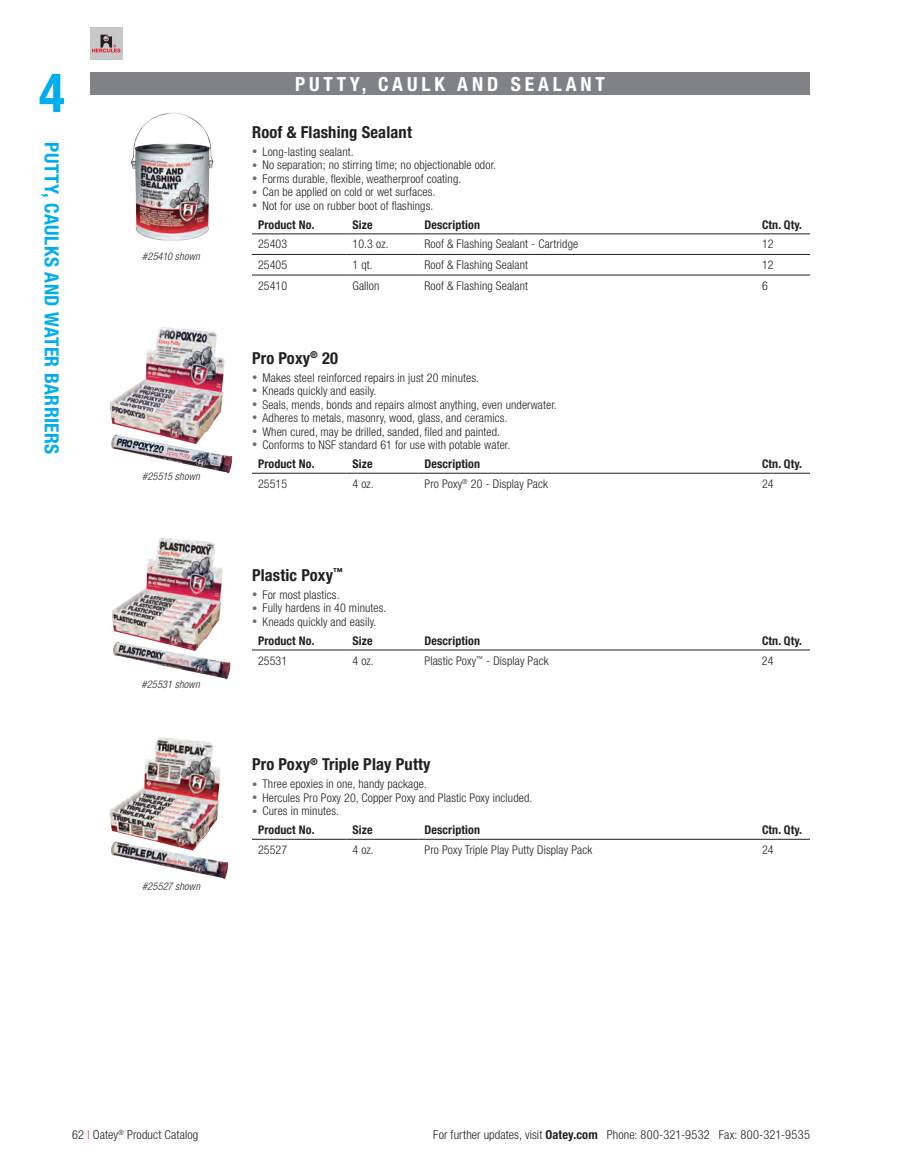
<style>
.page{position:relative;width:918px;height:1175px;background:#fff}
.page>*{position:absolute;margin:0;border:0;box-sizing:border-box;transform-origin:0 0}
.t1{font:700 condensed 54px "Helvetica Neue LT Std";color:#00aeef}
.t2{font:700 condensed 19.5px "Helvetica Neue LT Std";letter-spacing:.02em;color:#00aeef}
.AM-ProductSegment{font:700 condensed 19.5px "Helvetica Neue LT Std";letter-spacing:.2em;color:#fff}
.AM-ProductName{font:700 condensed 16.5px "Helvetica Neue LT Std";letter-spacing:.01em;color:#231f20}
.t3{font:300 condensed 12.3px "Helvetica Neue LT Std";letter-spacing:.01em;color:#231f20}
.AM-ProductBullet{font:300 condensed 12px "Helvetica Neue LT Std";letter-spacing:.01em;color:#231f20}
.AM-Table_Body{font:300 condensed 12px "Helvetica Neue LT Std";letter-spacing:.01em;color:#231f20}
.AM-Table_Head{font:700 condensed 12px "Helvetica Neue LT Std";letter-spacing:.01em;color:#231f20}
.AM-Callout{font:italic 300 condensed 10.5px "Helvetica Neue LT Std";letter-spacing:.015em;color:#231f20}
.s1{font-size:10.5px;color:#6c6d70}
.s2{color:#ee1c28}
.s3{font-weight:700}
</style>
<div class="page">
<div style="left:90px;top:72px;width:720px;height:22px;background:#808285"></div>
<img style="left:131px;top:113px;width:82px;height:128px">
<img style="left:110px;top:327px;width:115px;height:107px">
<img style="left:111px;top:434px;width:122px;height:39px">
<img style="left:112px;top:537px;width:111px;height:104px">
<img style="left:113px;top:641px;width:118px;height:38px">
<img style="left:109px;top:737px;width:112px;height:104px">
<img style="left:111px;top:841px;width:118px;height:38px">
<hr style="left:252px;top:234px;width:94px;height:1px;background:#231f20">
<hr style="left:346px;top:234px;width:72px;height:1px;background:#231f20">
<hr style="left:418px;top:234px;width:338px;height:1px;background:#231f20">
<hr style="left:756px;top:234px;width:54px;height:1px;background:#231f20">
<hr style="left:252px;top:254px;width:94px;height:1px;background:#231f20">
<hr style="left:346px;top:254px;width:72px;height:1px;background:#231f20">
<hr style="left:418px;top:254px;width:338px;height:1px;background:#231f20">
<hr style="left:756px;top:254px;width:54px;height:1px;background:#231f20">
<hr style="left:252px;top:275px;width:94px;height:1px;background:#231f20">
<hr style="left:346px;top:275px;width:72px;height:1px;background:#231f20">
<hr style="left:418px;top:275px;width:338px;height:1px;background:#231f20">
<hr style="left:756px;top:275px;width:54px;height:1px;background:#231f20">
<hr style="left:252px;top:473px;width:94px;height:1px;background:#231f20">
<hr style="left:346px;top:473px;width:72px;height:1px;background:#231f20">
<hr style="left:418px;top:473px;width:338px;height:1px;background:#231f20">
<hr style="left:756px;top:473px;width:54px;height:1px;background:#231f20">
<hr style="left:252px;top:649px;width:94px;height:1px;background:#231f20">
<hr style="left:346px;top:649px;width:72px;height:1px;background:#231f20">
<hr style="left:418px;top:649px;width:338px;height:1px;background:#231f20">
<hr style="left:756px;top:649px;width:54px;height:1px;background:#231f20">
<hr style="left:252px;top:839px;width:94px;height:1px;background:#231f20">
<hr style="left:346px;top:839px;width:72px;height:1px;background:#231f20">
<hr style="left:418px;top:839px;width:338px;height:1px;background:#231f20">
<hr style="left:756px;top:839px;width:54px;height:1px;background:#231f20">
<div style="left:90px;top:28px;width:32px;height:32px;background:#c7c8ca"></div>
<svg style="left:92px;top:35px;width:29px;height:17px"></svg>
<h1 class="t1" style="left:39px;top:60px;width:27px">4</h1>
<h2 class="t2" style="left:64px;top:142px;width:313px;rotate:90deg">PUTTY, CAULKS AND WATER BARRIERS</h2>
<p class="AM-Callout" style="left:142px;top:250px;width:59px">#25410 shown</p>
<p class="AM-Callout" style="left:142px;top:470px;width:59px">#25515 shown</p>
<p class="AM-Callout" style="left:141px;top:678px;width:60px">#25531 shown</p>
<p class="AM-Callout" style="left:142px;top:880px;width:59px">#25527 shown</p>
<p class="AM-ProductSegment" style="left:295px;top:72px;width:311px">PUTTY, CAULK AND SEALANT</p>
<p class="AM-ProductName" style="left:252px;top:122px;width:161px">Roof &amp; Flashing Sealant</p>
<p class="AM-ProductBullet" style="left:252px;top:145px;width:103px"><span class="s1">•</span> Long-lasting sealant.</p>
<p class="AM-ProductBullet" style="left:252px;top:158px;width:246px"><span class="s1">•</span> No separation; no stirring time; no objectionable odor.</p>
<p class="AM-ProductBullet" style="left:252px;top:172px;width:211px"><span class="s1">•</span> Forms durable, flexible, weatherproof coating.</p>
<p class="AM-ProductBullet" style="left:252px;top:185px;width:185px"><span class="s1">•</span> Can be applied on cold or wet surfaces.</p>
<p class="AM-ProductBullet" style="left:252px;top:199px;width:183px"><span class="s1">•</span> Not for use on rubber boot of flashings.</p>
<p class="AM-Table_Head" style="left:258px;top:217px;width:58px">Product No.</p>
<p class="AM-Table_Head" style="left:352px;top:217px;width:22px">Size</p>
<p class="AM-Table_Head" style="left:424px;top:217px;width:57px">Description</p>
<p class="AM-Table_Head" style="left:762px;top:217px;width:42px">Ctn. Qty.</p>
<p class="AM-Table_Body" style="left:258px;top:237px;width:31px">25403</p>
<p class="AM-Table_Body" style="left:352px;top:237px;width:38px">10.3 oz.</p>
<p class="AM-Table_Body" style="left:424px;top:237px;width:155px">Roof &amp; Flashing Sealant - Cartridge</p>
<p class="AM-Table_Body" style="left:762px;top:237px;width:13px">12</p>
<p class="AM-Table_Body" style="left:258px;top:258px;width:31px">25405</p>
<p class="AM-Table_Body" style="left:352px;top:258px;width:22px">1 qt.</p>
<p class="AM-Table_Body" style="left:424px;top:258px;width:105px">Roof &amp; Flashing Sealant</p>
<p class="AM-Table_Body" style="left:762px;top:258px;width:13px">12</p>
<p class="AM-Table_Body" style="left:258px;top:278px;width:31px">25410</p>
<p class="AM-Table_Body" style="left:352px;top:278px;width:29px">Gallon</p>
<p class="AM-Table_Body" style="left:424px;top:278px;width:105px">Roof &amp; Flashing Sealant</p>
<p class="AM-Table_Body" style="left:762px;top:278px;width:7px">6</p>
<p class="AM-ProductName" style="left:252px;top:348px;width:88px">Pro Poxy<sup>®</sup> 20</p>
<p class="AM-ProductBullet" style="left:252px;top:370px;width:229px"><span class="s1">•</span> Makes steel reinforced repairs in just 20 minutes.</p>
<p class="AM-ProductBullet" style="left:252px;top:384px;width:126px"><span class="s1">•</span> Kneads quickly and easily.</p>
<p class="AM-ProductBullet" style="left:252px;top:397px;width:306px"><span class="s1">•</span> Seals, mends, bonds and repairs almost anything, even underwater.</p>
<p class="AM-ProductBullet" style="left:252px;top:411px;width:257px"><span class="s1">•</span> Adheres to metals, masonry, wood, glass, and ceramics.</p>
<p class="AM-ProductBullet" style="left:252px;top:424px;width:250px"><span class="s1">•</span> When cured, may be drilled, sanded, filed and painted.</p>
<p class="AM-ProductBullet" style="left:252px;top:438px;width:260px"><span class="s1">•</span> Conforms to NSF standard 61 for use with potable water.</p>
<p class="AM-Table_Head" style="left:258px;top:457px;width:58px">Product No.</p>
<p class="AM-Table_Head" style="left:352px;top:457px;width:22px">Size</p>
<p class="AM-Table_Head" style="left:424px;top:457px;width:57px">Description</p>
<p class="AM-Table_Head" style="left:762px;top:457px;width:42px">Ctn. Qty.</p>
<p class="AM-Table_Body" style="left:258px;top:476px;width:31px">25515</p>
<p class="AM-Table_Body" style="left:352px;top:476px;width:23px">4 oz.</p>
<p class="AM-Table_Body" style="left:424px;top:476px;width:125px">Pro Poxy<sup>®</sup> 20 - Display Pack</p>
<p class="AM-Table_Body" style="left:762px;top:476px;width:13px">24</p>
<p class="AM-ProductName" style="left:252px;top:565px;width:92px">Plastic Poxy<sup>™</sup></p>
<p class="AM-ProductBullet" style="left:252px;top:588px;width:89px"><span class="s1">•</span> For most plastics.</p>
<p class="AM-ProductBullet" style="left:252px;top:601px;width:136px"><span class="s1">•</span> Fully hardens in 40 minutes.</p>
<p class="AM-ProductBullet" style="left:252px;top:615px;width:126px"><span class="s1">•</span> Kneads quickly and easily.</p>
<p class="AM-Table_Head" style="left:258px;top:633px;width:58px">Product No.</p>
<p class="AM-Table_Head" style="left:352px;top:633px;width:22px">Size</p>
<p class="AM-Table_Head" style="left:424px;top:633px;width:57px">Description</p>
<p class="AM-Table_Head" style="left:762px;top:633px;width:42px">Ctn. Qty.</p>
<p class="AM-Table_Body" style="left:258px;top:653px;width:31px">25531</p>
<p class="AM-Table_Body" style="left:352px;top:653px;width:23px">4 oz.</p>
<p class="AM-Table_Body" style="left:424px;top:653px;width:126px">Plastic Poxy<sup>™</sup> - Display Pack</p>
<p class="AM-Table_Body" style="left:762px;top:653px;width:13px">24</p>
<p class="AM-ProductName" style="left:252px;top:754px;width:180px">Pro Poxy<sup>®</sup> Triple Play Putty</p>
<p class="AM-ProductBullet" style="left:252px;top:777px;width:176px"><span class="s1">•</span> Three epoxies in one, handy package.</p>
<p class="AM-ProductBullet" style="left:252px;top:790px;width:282px"><span class="s1">•</span> Hercules Pro Poxy 20, Copper Poxy and Plastic Poxy included.</p>
<p class="AM-ProductBullet" style="left:252px;top:804px;width:89px"><span class="s1">•</span> Cures in minutes.</p>
<p class="AM-Table_Head" style="left:258px;top:822px;width:58px">Product No.</p>
<p class="AM-Table_Head" style="left:352px;top:822px;width:22px">Size</p>
<p class="AM-Table_Head" style="left:424px;top:822px;width:57px">Description</p>
<p class="AM-Table_Head" style="left:762px;top:822px;width:42px">Ctn. Qty.</p>
<p class="AM-Table_Body" style="left:258px;top:842px;width:31px">25527</p>
<p class="AM-Table_Body" style="left:352px;top:842px;width:23px">4 oz.</p>
<p class="AM-Table_Body" style="left:424px;top:842px;width:169px">Pro Poxy Triple Play Putty Display Pack</p>
<p class="AM-Table_Body" style="left:762px;top:842px;width:13px">24</p>
<p class="t3" style="left:72px;top:1127px;width:128px">62 <span class="s2">|</span> Oatey<sup>®</sup> Product Catalog</p>
<p class="t3" style="left:433px;top:1127px;width:378px">For further updates, visit <span class="s3">Oatey.com</span> Phone: 800-321-9532 Fax: 800-321-9535</p>
</div>
